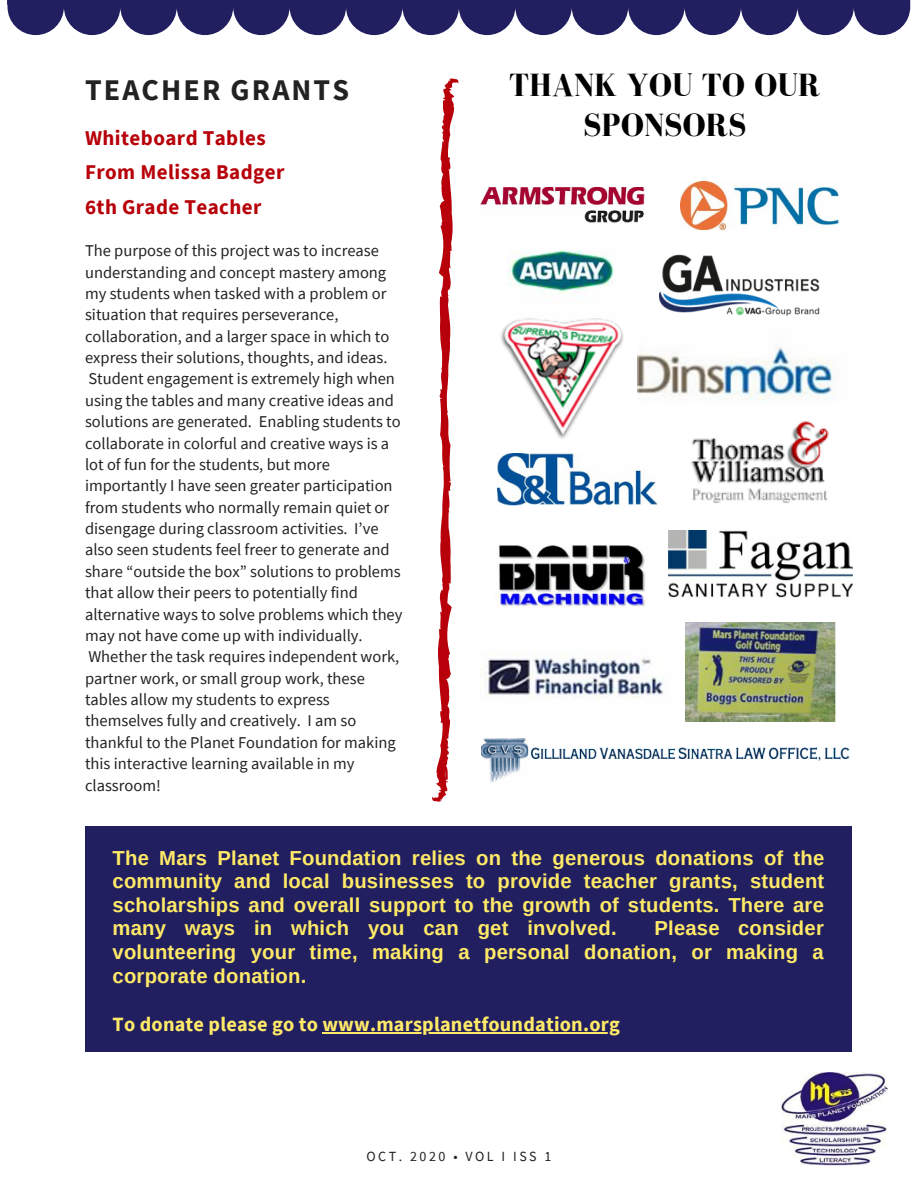
<style>
.page{position:relative;width:918px;height:1188px;background:#fff}
.page>*{position:absolute;margin:0;border:0;box-sizing:border-box;transform-origin:0 0}
.t1{font:700 33px "Bodoni FLF";color:#000}
.t2{font:700 30px "Source Sans Pro";letter-spacing:.07em;color:#222}
.t3{font:700 21px/34.8px "Source Sans Pro";letter-spacing:.02em;color:#b70009}
.t4{font:700 20.25px/23.7px "Arimo";letter-spacing:.01em;color:#ffea68;text-align:justify}
.t5{font:700 20.25px "Source Sans Pro";letter-spacing:.01em;color:#ffea68}
.t6{font:16.5px/21.3px "Source Sans Pro";color:#222}
.t7{font:13.95px "Source Sans Pro";letter-spacing:.18em;color:#222}
</style>
<div class="page">
<svg style="left:7px;top:0;width:903px;height:35px"></svg>
<svg style="left:432px;top:78px;width:27px;height:724px"></svg>
<img style="left:481px;top:188px;width:163px;height:35px">
<img style="left:681px;top:182px;width:157px;height:47px">
<img style="left:508px;top:250px;width:106px;height:53px">
<img style="left:660px;top:254px;width:159px;height:62px">
<img style="left:501px;top:318px;width:123px;height:121px">
<img style="left:638px;top:347px;width:197px;height:55px">
<img style="left:498px;top:454px;width:159px;height:51px">
<img style="left:496px;top:545px;width:150px;height:63px">
<img style="left:668px;top:531px;width:185px;height:66px">
<img style="left:691px;top:421px;width:138px;height:82px">
<img style="left:482px;top:738px;width:368px;height:44px">
<img style="left:481px;top:652px;width:183px;height:47px">
<img style="left:686px;top:623px;width:149px;height:99px">
<div style="left:85px;top:826px;width:767px;height:226px;background:#211f60"></div>
<hr style="left:322px;top:1032px;width:298px;height:1px;background:#ffea68">
<img style="left:782px;top:1073px;width:106px;height:92px">
<h2 class="t2" style="left:85px;top:70px;width:266px">TEACHER GRANTS</h2>
<p class="t3" style="left:85px;top:120px;width:182px">Whiteboard Tables</p>
<p class="t3" style="left:85px;top:155px;width:201px">From Melissa Badger<br>6th Grade Teacher</p>
<p class="t6" style="left:85px;top:240px;width:319px">The purpose of this project was to increase understanding and concept mastery among my students when tasked with a problem or situation that requires perseverance, collaboration, and a larger space in which to express their solutions, thoughts, and ideas.<br>Student engagement is extremely high when using the tables and many creative ideas and solutions are generated. Enabling students to collaborate in colorful and creative ways is a lot of fun for the students, but more importantly I have seen greater participation from students who normally remain quiet or disengage during classroom activities. I’ve also seen students feel freer to generate and share “outside the box” solutions to problems that allow their peers to potentially find alternative ways to solve problems which they may not have come up with individually.<br>Whether the task requires independent work, partner work, or small group work, these tables allow my students to express themselves fully and creatively. I am so thankful to the Planet Foundation for making this interactive learning available in my classroom!</p>
<h1 class="t1" style="left:509px;top:67px;width:313px">THANK YOU TO OUR</h1>
<h1 class="t1" style="left:583px;top:107px;width:165px">SPONSORS</h1>
<p class="t4" style="left:113px;top:846px;width:713px">The Mars Planet Foundation relies on the generous donations of the community and local businesses to provide teacher grants, student scholarships and overall support to the growth of students. There are many ways in which you can get involved.</p>
<p class="t4" style="left:113px;top:917px;width:713px;text-indent:542px">Please consider volunteering your time, making a personal donation, or making a corporate donation.</p>
<p class="t5" style="left:113px;top:1011px;width:509px">To donate please go to www.marsplanetfoundation.org</p>
<p class="t7" style="left:366px;top:1148px;width:187px">OCT. 2020 • VOL I ISS 1</p>
</div>
